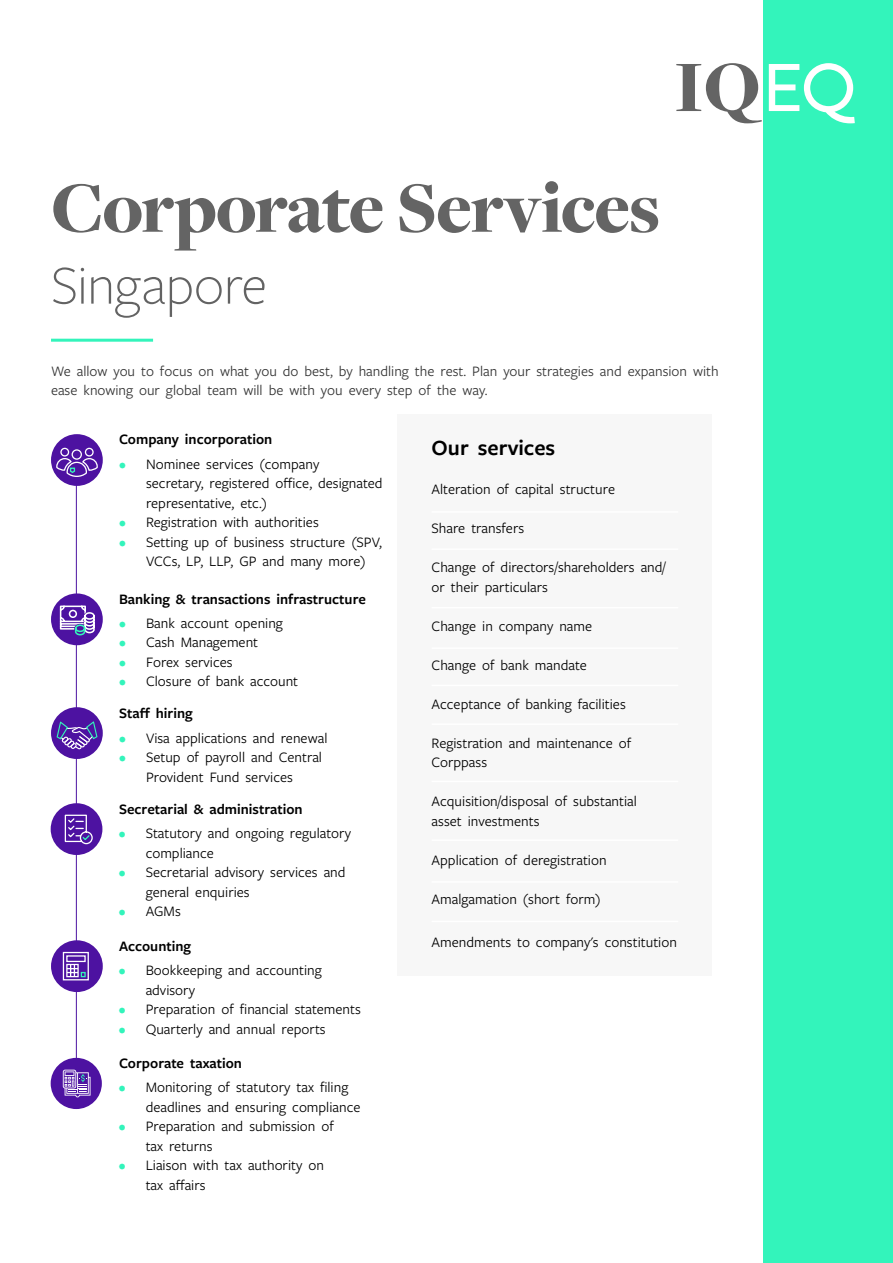
<style>
.page{position:relative;width:893px;height:1263px;background:#fff}
.page>*{position:absolute;margin:0;border:0;box-sizing:border-box;transform-origin:0 0}
.t1{font:900 75px "Freight Disp Pro";letter-spacing:-.02em;color:#646464}
.t2{font:300 57px "Freight Sans Pro";letter-spacing:-.01em;color:#636363}
.t3{font:600 22.5px "Freight Sans Pro";color:#000}
.t4{font:15px/19.5px "Freight Sans Pro";color:#000}
.t5{font:15px/19.5px "Freight Sans Pro";color:#333}
.t6{font:600 15px "Freight Sans Pro";color:#000}
.s1{color:#33f4bb}
</style>
<div class="page">
<div style="left:763px;top:0;width:130px;height:1263px;background:#33f4bb"></div>
<svg style="left:676px;top:63px;width:86px;height:60px"></svg>
<svg style="left:769px;top:63px;width:86px;height:60px"></svg>
<div style="left:398px;top:414px;width:314px;height:562px;background:#f7f7f7"></div>
<hr style="left:76px;top:475px;width:1px;height:595px;background:#4c12a1">
<hr style="left:51px;top:339px;width:102px;height:3px;background:#33f4bb">
<div style="left:51px;top:434px;width:52px;height:52px;background:#4d12a1;border-radius:50%"></div>
<svg style="left:56px;top:447px;width:42px;height:31px"></svg>
<div style="left:51px;top:593px;width:52px;height:52px;background:#4d12a1;border-radius:50%"></div>
<svg style="left:59px;top:605px;width:36px;height:31px"></svg>
<div style="left:51px;top:707px;width:52px;height:52px;background:#4d12a1;border-radius:50%"></div>
<svg style="left:57px;top:721px;width:40px;height:28px"></svg>
<div style="left:51px;top:803px;width:51px;height:52px;background:#4d12a1;border-radius:50%"></div>
<svg style="left:64px;top:814px;width:29px;height:31px"></svg>
<div style="left:51px;top:940px;width:52px;height:52px;background:#4d12a1;border-radius:50%"></div>
<svg style="left:62px;top:951px;width:27px;height:30px"></svg>
<div style="left:51px;top:1058px;width:50px;height:51px;background:#4d12a1;border-radius:50%"></div>
<svg style="left:63px;top:1070px;width:28px;height:27px"></svg>
<hr style="left:432px;top:511px;width:246px;height:2px;background:#fff">
<hr style="left:432px;top:548px;width:246px;height:2px;background:#fff">
<hr style="left:432px;top:607px;width:246px;height:1px;background:#fff">
<hr style="left:432px;top:647px;width:246px;height:2px;background:#fff">
<hr style="left:432px;top:685px;width:246px;height:1px;background:#fff">
<hr style="left:432px;top:723px;width:246px;height:2px;background:#fff">
<hr style="left:432px;top:781px;width:246px;height:1px;background:#fff">
<hr style="left:432px;top:839px;width:246px;height:2px;background:#fff">
<hr style="left:432px;top:881px;width:246px;height:2px;background:#fff">
<hr style="left:432px;top:921px;width:246px;height:1px;background:#fff">
<h1 class="t1" style="left:51px;top:158px;width:611px">Corporate Services</h1>
<h2 class="t2" style="left:51px;top:247px;width:218px">Singapore</h2>
<p class="t5" style="left:51px;top:360px;width:669px">We allow you to focus on what you do best, by handling the rest. Plan your strategies and expansion with ease knowing our global team will be with you every step of the way.</p>
<p class="t6" style="left:119px;top:429px;width:155px">Company incorporation</p>
<p class="t4" style="left:146px;top:454px;width:238px;text-indent:-27px"><span class="s1">•</span> Nominee services (company<br>secretary, registered office, designated representative, etc.)</p>
<p class="t4" style="left:119px;top:512px;width:201px"><span class="s1">•</span> Registration with authorities</p>
<p class="t4" style="left:146px;top:532px;width:237px;text-indent:-27px"><span class="s1">•</span> Setting up of business structure (SPV,<br>VCCs, LP, LLP, GP and many more)</p>
<p class="t6" style="left:119px;top:589px;width:248px">Banking &amp; transactions infrastructure</p>
<p class="t4" style="left:119px;top:612px;width:165px"><span class="s1">•</span> Bank account opening</p>
<p class="t4" style="left:119px;top:632px;width:141px"><span class="s1">•</span> Cash Management</p>
<p class="t4" style="left:119px;top:651px;width:115px"><span class="s1">•</span> Forex services</p>
<p class="t4" style="left:119px;top:671px;width:181px"><span class="s1">•</span> Closure of bank account</p>
<p class="t6" style="left:119px;top:702px;width:75px">Staff hiring</p>
<p class="t4" style="left:119px;top:727px;width:210px"><span class="s1">•</span> Visa applications and renewal</p>
<p class="t4" style="left:119px;top:747px;width:204px;text-align:center"><span class="s1">•</span> Setup of payroll and Central<br>Provident Fund services</p>
<p class="t6" style="left:119px;top:798px;width:185px">Secretarial &amp; administration</p>
<p class="t4" style="left:146px;top:823px;width:207px;text-indent:-27px"><span class="s1">•</span> Statutory and ongoing regulatory compliance</p>
<p class="t4" style="left:146px;top:862px;width:201px;text-indent:-27px"><span class="s1">•</span> Secretarial advisory services and general enquiries</p>
<p class="t4" style="left:119px;top:901px;width:64px"><span class="s1">•</span> AGMs</p>
<p class="t6" style="left:119px;top:936px;width:74px">Accounting</p>
<p class="t4" style="left:146px;top:960px;width:178px;text-indent:-27px"><span class="s1">•</span> Bookkeeping and accounting advisory</p>
<p class="t4" style="left:119px;top:999px;width:244px"><span class="s1">•</span> Preparation of financial statements</p>
<p class="t4" style="left:119px;top:1018px;width:209px"><span class="s1">•</span> Quarterly and annual reports</p>
<p class="t6" style="left:119px;top:1053px;width:124px">Corporate taxation</p>
<p class="t4" style="left:146px;top:1077px;width:216px;text-indent:-27px"><span class="s1">•</span> Monitoring of statutory tax filing deadlines and ensuring compliance</p>
<p class="t4" style="left:146px;top:1116px;width:190px;text-indent:-27px"><span class="s1">•</span> Preparation and submission of tax returns</p>
<p class="t4" style="left:146px;top:1155px;width:180px;text-indent:-27px"><span class="s1">•</span> Liaison with tax authority on tax affairs</p>
<h3 class="t3" style="left:432px;top:432px;width:125px">Our services</h3>
<p class="t4" style="left:432px;top:479px;width:185px">Alteration of capital structure</p>
<p class="t4" style="left:432px;top:518px;width:94px">Share transfers</p>
<p class="t4" style="left:432px;top:557px;width:236px">Change of directors/shareholders and/ or their particulars</p>
<p class="t4" style="left:432px;top:615px;width:162px">Change in company name</p>
<p class="t4" style="left:432px;top:654px;width:157px">Change of bank mandate</p>
<p class="t4" style="left:432px;top:693px;width:196px">Acceptance of banking facilities</p>
<p class="t4" style="left:432px;top:732px;width:201px">Registration and maintenance of<br>Corppass</p>
<p class="t4" style="left:432px;top:791px;width:207px">Acquisition/disposal of substantial asset investments</p>
<p class="t4" style="left:432px;top:849px;width:177px">Application of deregistration</p>
<p class="t4" style="left:432px;top:888px;width:171px">Amalgamation (short form)</p>
<p class="t4" style="left:432px;top:932px;width:247px">Amendments to company's constitution</p>
</div>
